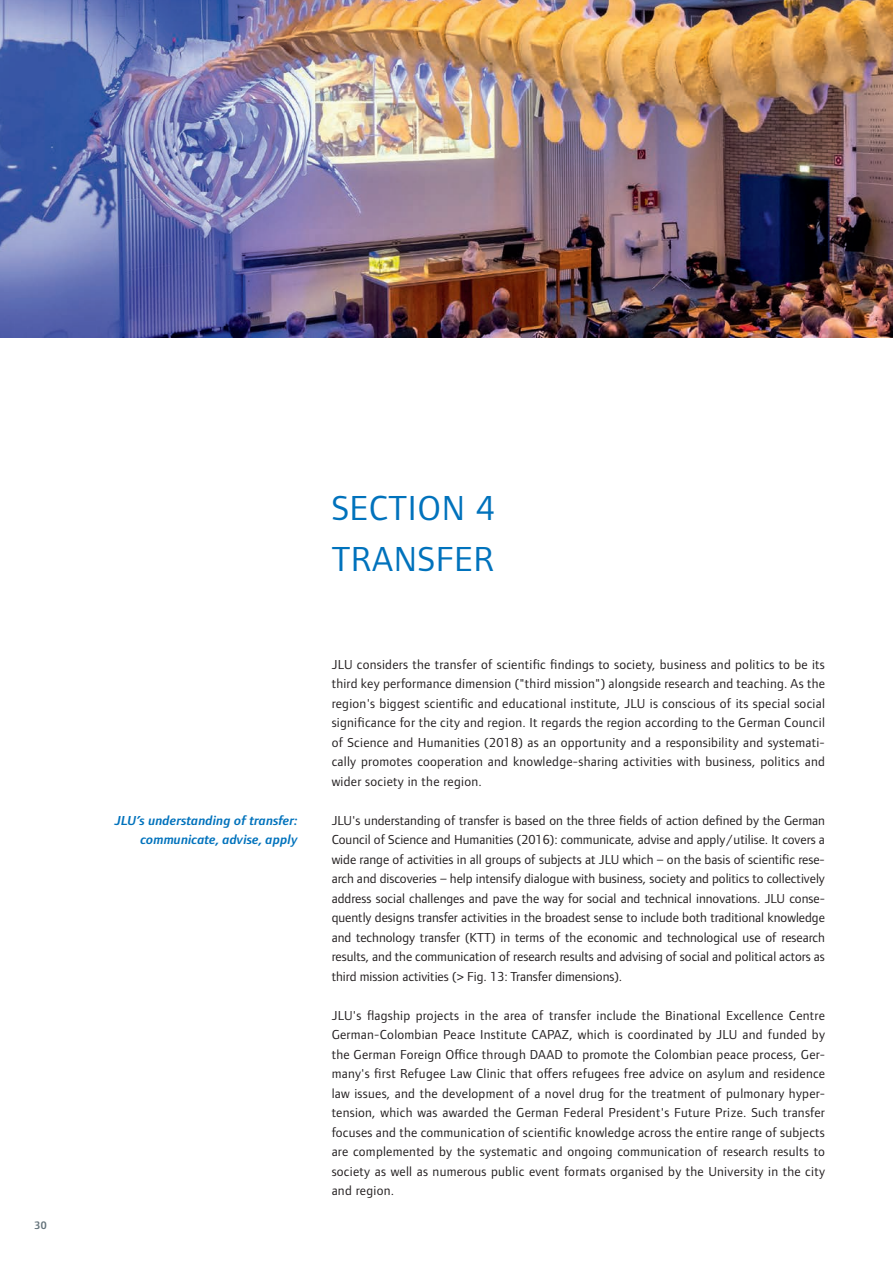
<style>
.page{position:relative;width:893px;height:1263px;background:#fff}
.page>*{position:absolute;margin:0;border:0;box-sizing:border-box;transform-origin:0 0}
.t1{font:36px/51px "Foundry Form Sans";letter-spacing:.02em;color:#0072bc}
.t2{font:13.5px/19.5px "Foundry Form Sans";letter-spacing:.02em;color:#231f20;text-align:justify}
.t3{font:italic 600 13.5px/19.5px "Foundry Form Sans";color:#0072bc;text-align:right}
.t4{font:600 11.25px "Foundry Form Sans";color:#627179}
</style>
<div class="page">
<img style="left:0;top:0;width:893px;height:337px">
<p class="t4" style="left:34px;top:1218px;width:15px">30</p>
<h1 class="t1" style="left:332px;top:483px;width:165px">SECTION 4<br>TRANSFER</h1>
<p class="t3" style="left:115px;top:810px;width:185px">JLU’s understanding of transfer: communicate, advise, apply</p>
<p class="t2" style="left:332px;top:654px;width:495px">JLU considers the transfer of scientific findings to society, business and politics to be its third key performance dimension ("third mission") alongside research and teaching. As the region's biggest scientific and educational institute, JLU is conscious of its special social significance for the city and region. It regards the region according to the German Council of Science and Humanities (2018) as an opportunity and a responsibility and systemati&shy;cally promotes cooperation and knowledge-sharing activities with business, politics and wider society in the region.</p>
<p class="t2" style="left:332px;top:810px;width:495px">JLU's understanding of transfer is based on the three fields of action defined by the German Council of Science and Humanities (2016): communicate, advise and apply/utilise. It covers a wide range of activities in all groups of subjects at JLU which – on the basis of scientific rese&shy;arch and discoveries – help intensify dialogue with business, society and politics to collectively address social challenges and pave the way for social and technical innovations. JLU conse&shy;quently designs transfer activities in the broadest sense to include both traditional knowledge and technology transfer (KTT) in terms of the economic and technological use of research results, and the communication of research results and advising of social and political actors as third mission activities (&gt; Fig. 13: Transfer dimensions).</p>
<p class="t2" style="left:332px;top:1005px;width:495px">JLU's flagship projects in the area of transfer include the Binational Excellence Centre German-Colombian Peace Institute CAPAZ, which is coordinated by JLU and funded by the German Foreign Office through DAAD to promote the Colombian peace process, Ger&shy;many's first Refugee Law Clinic that offers refugees free advice on asylum and residence law issues, and the development of a novel drug for the treatment of pulmonary hyper&shy;tension, which was awarded the German Federal President's Future Prize. Such transfer focuses and the communication of scientific knowledge across the entire range of subjects are complemented by the systematic and ongoing communication of research results to society as well as numerous public event formats organised by the University in the city and region.</p>
</div>
